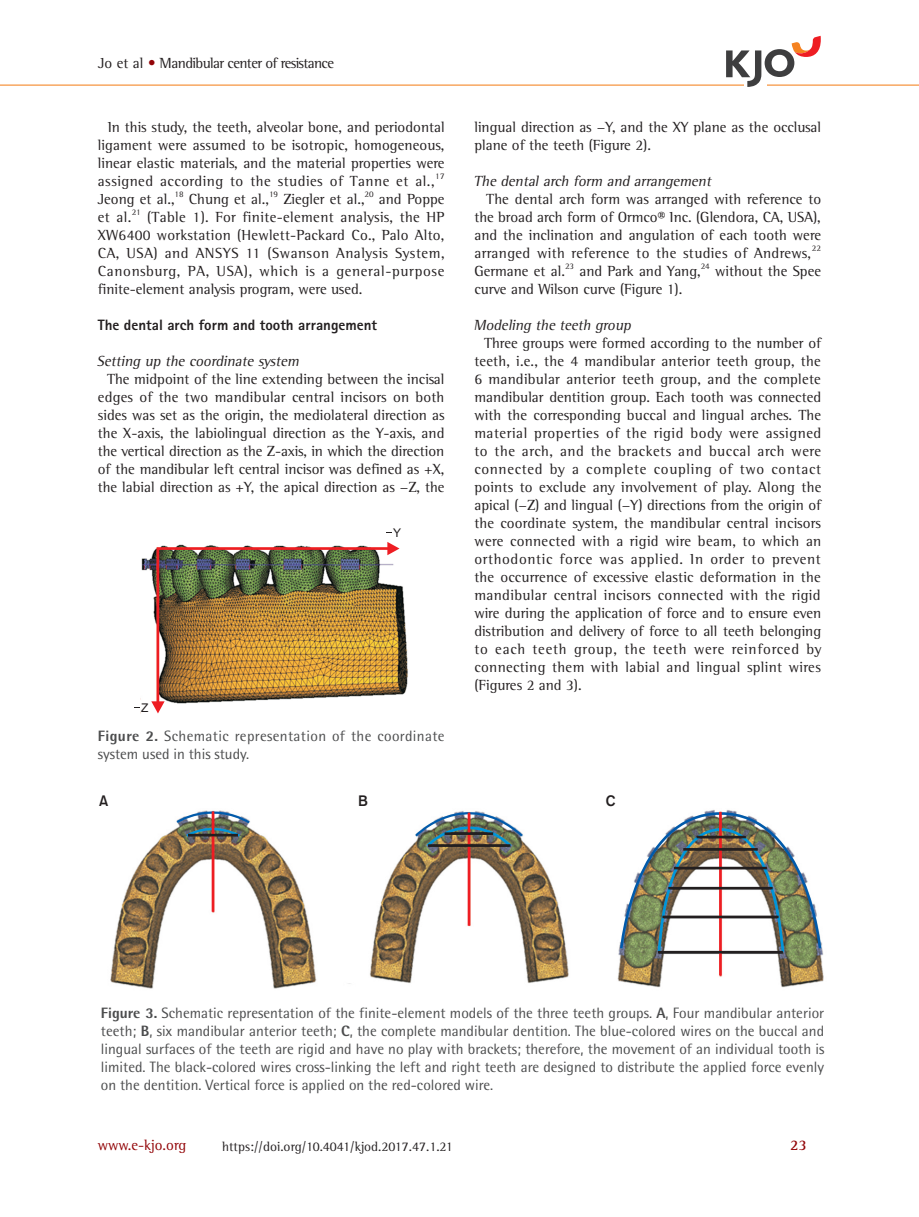
<style>
.page{position:relative;width:919px;height:1217px;background:#fff}
.page>*{position:absolute;margin:0;border:0;box-sizing:border-box;transform-origin:0 0}
.t1{font:15px/18px "Rotis Semi Serif Std";color:#231f20;text-align:justify}
.t2{font:15px/18px "Rotis Semi Sans Std";color:#4b4c4d;text-align:justify}
.t3{font:italic 15px "Rotis Semi Serif Std";color:#231f20}
.t4{font:15px/18px "Rotis Semi Sans Std";letter-spacing:.025em;color:#4b4c4d}
.t5{font:800 15px "Rotis Sans Serif Std";color:#231f20}
.t6{font:15px "Rotis Semi Serif Std";letter-spacing:-.04em;color:#231f20}
.t7{font:15px "Rotis Semi Serif Std";color:#920407}
.t8{font:15px "Gothic 725 BT Bold A";color:#231f20}
.t9{font:700 15px "Rotis Semi Serif Std";color:#920407}
.t10{font:13.5px "Rotis Semi Serif Std";color:#231f20}
.t11{font:12px "Arial";color:#231f20}
.t12{font:8.7px "Rotis Semi Serif Std";color:#231f20}
.s1{color:#920407}
.s2{font-weight:800}
</style>
<div class="page">
<hr style="left:0;top:85px;width:918px;height:1px;background:#f58220">
<svg style="left:726px;top:36px;width:94px;height:51px"></svg>
<img style="left:141px;top:548px;width:267px;height:166px">
<img style="left:151px;top:542px;width:248px;height:171px">
<img style="left:110px;top:829px;width:714px;height:160px">
<svg style="left:175px;top:810px;width:77px;height:28px"></svg>
<img style="left:414px;top:811px;width:111px;height:37px">
<img style="left:618px;top:810px;width:204px;height:144px">
<hr style="left:212px;top:811px;width:2px;height:100px;background:#ee1d23">
<hr style="left:188px;top:833px;width:50px;height:3px;background:#231f20">
<hr style="left:467px;top:812px;width:3px;height:113px;background:#ee1d23">
<hr style="left:444px;top:832px;width:49px;height:2px;background:#231f20">
<hr style="left:428px;top:844px;width:82px;height:2px;background:#231f20">
<hr style="left:719px;top:811px;width:2px;height:164px;background:#ee1d23">
<hr style="left:662px;top:915px;width:116px;height:3px;background:#231f20">
<hr style="left:668px;top:886px;width:104px;height:3px;background:#231f20">
<hr style="left:673px;top:866px;width:93px;height:3px;background:#231f20">
<hr style="left:683px;top:847px;width:74px;height:3px;background:#231f20">
<hr style="left:696px;top:835px;width:49px;height:3px;background:#231f20">
<hr style="left:658px;top:950px;width:124px;height:3px;background:#231f20">
<p class="t6" style="left:98px;top:54px;width:237px">Jo et al <span class="s1">•</span> Mandibular center of resistance</p>
<p class="t1" style="left:98px;top:118px;width:348px;text-indent:10px">In this study, the teeth, alveolar bone, and periodontal ligament were assumed to be isotropic, homogeneous, linear elastic materials, and the material properties were assigned according to the studies of Tanne et al.,</p>
<p class="t12" style="left:435px;top:171px;width:11px">17</p>
<p class="t1" style="left:98px;top:190px;width:78px">Jeong et al.,</p>
<p class="t12" style="left:174px;top:189px;width:11px">18</p>
<p class="t1" style="left:189px;top:190px;width:82px">Chung et al.,</p>
<p class="t12" style="left:269px;top:189px;width:11px">19</p>
<p class="t1" style="left:283px;top:190px;width:83px">Ziegler et al.,</p>
<p class="t12" style="left:364px;top:189px;width:11px">20</p>
<p class="t1" style="left:379px;top:190px;width:67px">and Poppe</p>
<p class="t1" style="left:98px;top:208px;width:35px">et al.</p>
<p class="t12" style="left:132px;top:207px;width:10px">21</p>
<p class="t1" style="left:98px;top:208px;width:348px;text-indent:49px">(Table 1). For finite-element analysis, the HP XW6400 workstation (Hewlett-Packard Co., Palo Alto, CA, USA) and ANSYS 11 (Swanson Analysis System, Canonsburg, PA, USA), which is a general-purpose finite-element analysis program, were used.</p>
<p class="t5" style="left:98px;top:315px;width:281px">The dental arch form and tooth arrangement</p>
<p class="t3" style="left:97px;top:352px;width:206px">Setting up the coordinate system</p>
<p class="t1" style="left:98px;top:370px;width:348px;text-indent:9px">The midpoint of the line extending between the incisal edges of the two mandibular central incisors on both sides was set as the origin, the mediolateral direction as the X-axis, the labiolingual direction as the Y-axis, and the vertical direction as the Z-axis, in which the direction of the mandibular left central incisor was defined as +X, the labial direction as +Y, the apical direction as −Z, the</p>
<p class="t11" style="left:141px;top:700px;width:9px">Z</p>
<p class="t11" style="left:393px;top:525px;width:10px">Y</p>
<p class="t4" style="left:98px;top:726px;width:348px"><span class="s2">Figure 2.</span> Schematic representation of the coordinate system used in this study.</p>
<p class="t1" style="left:474px;top:118px;width:348px">lingual direction as −Y, and the XY plane as the occlusal plane of the teeth (Figure 2).</p>
<p class="t3" style="left:473px;top:172px;width:242px">The dental arch form and arrangement</p>
<p class="t1" style="left:474px;top:190px;width:348px;text-indent:12px">The dental arch form was arranged with reference to the broad arch form of Ormco® Inc. (Glendora, CA, USA), and the inclination and angulation of each tooth were arranged with reference to the studies of Andrews,</p>
<p class="t12" style="left:811px;top:243px;width:11px">22</p>
<p class="t1" style="left:474px;top:262px;width:92px">Germane et al.</p>
<p class="t12" style="left:565px;top:261px;width:11px">23</p>
<p class="t1" style="left:579px;top:262px;width:123px">and Park and Yang,</p>
<p class="t12" style="left:700px;top:261px;width:11px">24</p>
<p class="t1" style="left:715px;top:262px;width:107px">without the Spee</p>
<p class="t1" style="left:474px;top:280px;width:209px">curve and Wilson curve (Figure 1).</p>
<p class="t3" style="left:473px;top:316px;width:162px">Modeling the teeth group</p>
<p class="t1" style="left:474px;top:334px;width:348px;text-indent:10px">Three groups were formed according to the number of teeth, i.e., the 4 mandibular anterior teeth group, the 6 mandibular anterior teeth group, and the complete mandibular dentition group. Each tooth was connected with the corresponding buccal and lingual arches. The material properties of the rigid body were assigned to the arch, and the brackets and buccal arch were connected by a complete coupling of two contact points to exclude any involvement of play. Along the apical (−Z) and lingual (−Y) directions from the origin of the coordinate system, the mandibular central incisors were connected with a rigid wire beam, to which an orthodontic force was applied. In order to prevent the occurrence of excessive elastic deformation in the mandibular central incisors connected with the rigid wire during the application of force and to ensure even distribution and delivery of force to all teeth belonging to each teeth group, the teeth were reinforced by connecting them with labial and lingual splint wires (Figures 2 and 3).</p>
<p class="t8" style="left:99px;top:792px;width:11px">A</p>
<p class="t8" style="left:358px;top:792px;width:11px">B</p>
<p class="t8" style="left:605px;top:792px;width:11px">C</p>
<p class="t2" style="left:101px;top:1003px;width:724px"><span class="s2">Figure 3.</span> Schematic representation of the finite-element models of the three teeth groups. <span class="s2">A</span>, Four mandibular anterior teeth; <span class="s2">B</span>, six mandibular anterior teeth; <span class="s2">C</span>, the complete mandibular dentition. The blue-colored wires on the buccal and lingual surfaces of the teeth are rigid and have no play with brackets; therefore, the movement of an individual tooth is limited. The black-colored wires cross-linking the left and right teeth are designed to distribute the applied force evenly on the dentition. Vertical force is applied on the red-colored wire.</p>
<p class="t7" style="left:98px;top:1135px;width:90px">www.e-kjo.org</p>
<p class="t10" style="left:222px;top:1138px;width:232px">https://doi.org/10.4041/kjod.2017.47.1.21</p>
<p class="t9" style="left:790px;top:1135px;width:18px">23</p>
</div>
